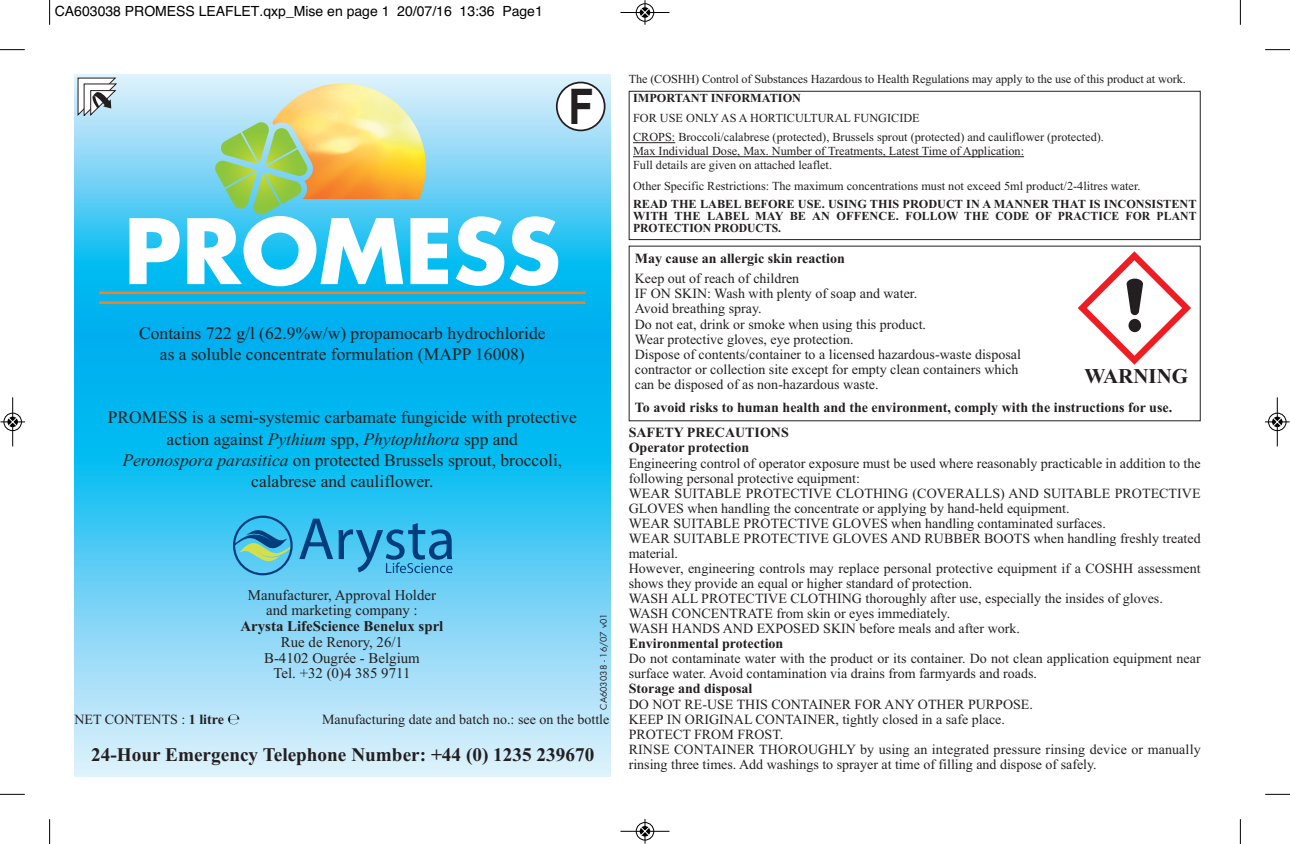
<style>
.page{position:relative;width:1290px;height:844px;background:#fff}
.page>*{position:absolute;margin:0;border:0;box-sizing:border-box;transform-origin:0 0}
.t1{font:700 87.5px "Futura";color:#fff}
.t2{font:700 condensed 49px "Helvetica";color:#231f20}
.t3{font:700 21px "Times New Roman";color:#231f20}
.t4{font:700 19.25px "Times New Roman";color:#231f20}
.t5{font:17.5px/21px "Times New Roman";color:#231f20;text-align:center}
.t6{font:14.88px/15.8px "Times New Roman";color:#231f20;text-align:center}
.t7{font:700 14.88px "Times New Roman";color:#231f20}
.t8{font:14px/15px "Times New Roman";color:#231f20}
.t9{font:700 14px/15px "Times New Roman";color:#231f20}
.t10{font:14px "Helvetica";color:#000}
.t11{font:12.25px/19.2px "Times New Roman";color:#231f20}
.t12{font:700 12.25px/12.2px "Times New Roman";color:#231f20;text-align:justify}
.t13{font:8.75px "Futura";color:#231f20}
.s1{font-style:italic}
.s2{font-weight:700}
</style>
<div class="page">
<div style="left:629px;top:91px;width:571px;height:149px;border:1px solid #231f20"></div>
<hr style="left:633px;top:142px;width:42px;height:1px;background:#231f20">
<hr style="left:633px;top:156px;width:391px;height:1px;background:#231f20">
<svg style="left:74px;top:74px;width:536px;height:259px;background:#4cc9f3"></svg>
<svg style="left:74px;top:333px;width:536px;height:443px;background:#58ccf4"></svg>
<svg style="left:214px;top:122px;width:94px;height:94px;background:#89ce98"></svg>
<img style="left:272px;top:83px;width:154px;height:116px">
<svg style="left:299px;top:518px;width:153px;height:55px;background:#38a6d6"></svg>
<svg style="left:233px;top:515px;width:60px;height:60px;background:#48aeca"></svg>
<svg style="left:556px;top:82px;width:49px;height:49px"></svg>
<hr style="left:99px;top:301px;width:486px;height:3px;background:#f58220">
<hr style="left:99px;top:291px;width:486px;height:3px;background:#f58220">
<svg style="left:1078px;top:251px;width:113px;height:113px"></svg>
<svg style="left:78px;top:78px;width:38px;height:38px"></svg>
<svg style="left:228px;top:714px;width:11px;height:10px"></svg>
<svg style="left:49px;top:0;width:1px;height:25px"></svg>
<svg style="left:0;top:49px;width:25px;height:1px"></svg>
<svg style="left:1240px;top:0;width:1px;height:25px"></svg>
<svg style="left:1265px;top:49px;width:25px;height:1px"></svg>
<svg style="left:49px;top:819px;width:1px;height:24px"></svg>
<svg style="left:0;top:793px;width:25px;height:1px"></svg>
<svg style="left:1240px;top:819px;width:1px;height:24px"></svg>
<svg style="left:1265px;top:793px;width:25px;height:1px"></svg>
<div style="left:636px;top:3px;width:18px;height:19px;border:1px solid #fff;border-radius:50%"></div>
<hr style="left:620px;top:12px;width:49px;height:1px;background:#000">
<div style="left:636px;top:4px;width:18px;height:17px;border:1px solid #000;border-radius:50%"></div>
<svg style="left:640px;top:0;width:9px;height:25px"></svg>
<div style="left:636px;top:821px;width:18px;height:19px;border:1px solid #fff;border-radius:50%"></div>
<hr style="left:620px;top:830px;width:49px;height:1px;background:#000">
<div style="left:636px;top:822px;width:18px;height:18px;border:1px solid #000;border-radius:50%"></div>
<svg style="left:640px;top:819px;width:9px;height:24px"></svg>
<div style="left:3px;top:412px;width:19px;height:19px;border:1px solid #fff;border-radius:50%"></div>
<hr style="left:12px;top:397px;width:1px;height:49px;background:#000">
<div style="left:4px;top:413px;width:18px;height:18px;border:1px solid #000;border-radius:50%"></div>
<svg style="left:0;top:417px;width:25px;height:9px"></svg>
<div style="left:1268px;top:412px;width:18px;height:19px;border:1px solid #fff;border-radius:50%"></div>
<hr style="left:1277px;top:397px;width:1px;height:49px;background:#000">
<div style="left:1268px;top:413px;width:18px;height:18px;border:1px solid #000;border-radius:50%"></div>
<svg style="left:1265px;top:417px;width:24px;height:9px"></svg>
<p class="t10" style="left:55px;top:3px;width:489px">CA603038 PROMESS LEAFLET.qxp_Mise en page 1 20/07/16 13:36 Page1</p>
<h2 class="t2" style="left:568px;top:89px;width:26px">F</h2>
<h1 class="t1" style="left:124px;top:211px;width:438px">PROMESS</h1>
<p class="t5" style="left:139px;top:323px;width:408px">Contains 722 g/l (62.9%w/w) propamocarb hydrochloride as a soluble concentrate formulation (MAPP 16008)</p>
<p class="t5" style="left:108px;top:407px;width:470px">PROMESS is a semi-systemic carbamate fungicide with protective action against <span class="s1">Pythium</span> spp, <span class="s1">Phytophthora</span> spp and<br><span class="s1">Peronospora parasitica</span> on protected Brussels sprout, broccoli, calabrese and cauliflower.</p>
<p class="t6" style="left:248px;top:586px;width:190px">Manufacturer, Approval Holder and marketing company :</p>
<p class="t7" style="left:240px;top:617px;width:204px">Arysta LifeScience Benelux sprl</p>
<p class="t6" style="left:264px;top:633px;width:157px">Rue de Renory, 26/1<br>B-4102 Ougrée - Belgium<br>Tel. +32 (0)4 385 9711</p>
<p class="t13" style="left:600px;top:709px;width:98px;rotate:-90deg">CA603038 - 16/07 v01</p>
<p class="t8" style="left:74px;top:711px;width:151px">NET CONTENTS : <span class="s2">1 litre</span></p>
<p class="t8" style="left:322px;top:711px;width:289px">Manufacturing date and batch no.: see on the bottle</p>
<h3 class="t4" style="left:91px;top:743px;width:505px">24-Hour Emergency Telephone Number: +44 (0) 1235 239670</h3>
<p class="t11" style="left:629px;top:69px;width:559px">The (COSHH) Control of Substances Hazardous to Health Regulations may apply to the use of this product at work.</p>
<p class="t12" style="left:633px;top:92px;width:170px">IMPORTANT INFORMATION</p>
<p class="t11" style="left:633px;top:108px;width:472px">FOR USE ONLY AS A HORTICULTURAL FUNGICIDE<br>CROPS: Broccoli/calabrese (protected), Brussels sprout (protected) and cauliflower (protected).</p>
<p class="t11" style="left:633px;top:144px;width:392px;line-height:14px">Max Individual Dose, Max. Number of Treatments, Latest Time of Application:<br>Full details are given on attached leaflet.</p>
<p class="t11" style="left:633px;top:176px;width:509px">Other Specific Restrictions: The maximum concentrations must not exceed 5ml product/2-4litres water.</p>
<p class="t12" style="left:633px;top:197px;width:565px">READ THE LABEL BEFORE USE. USING THIS PRODUCT IN A MANNER THAT IS INCONSISTENT WITH THE LABEL MAY BE AN OFFENCE. FOLLOW THE CODE OF PRACTICE FOR PLANT PROTECTION PRODUCTS.</p>
<p class="t9" style="left:635px;top:250px;width:212px">May cause an allergic skin reaction</p>
<p class="t8" style="left:635px;top:271px;width:388px">Keep out of reach of children<br>IF ON SKIN: Wash with plenty of soap and water.<br>Avoid breathing spray.<br>Do not eat, drink or smoke when using this product.<br>Wear protective gloves, eye protection.<br>Dispose of contents/container to a licensed hazardous-waste disposal contractor or collection site except for empty clean containers which can be disposed of as non-hazardous waste.</p>
<p class="t9" style="left:635px;top:399px;width:539px">To avoid risks to human health and the environment, comply with the instructions for use.</p>
<h3 class="t3" style="left:1084px;top:364px;width:105px">WARNING</h3>
<p class="t9" style="left:629px;top:425px;width:162px">SAFETY PRECAUTIONS<br>Operator protection</p>
<p class="t8" style="left:629px;top:455px;width:573px">Engineering control of operator exposure must be used where reasonably practicable in addition to the following personal protective equipment:<br>WEAR SUITABLE PROTECTIVE CLOTHING (COVERALLS) AND SUITABLE PROTECTIVE GLOVES when handling the concentrate or applying by hand-held equipment.<br>WEAR SUITABLE PROTECTIVE GLOVES when handling contaminated surfaces.<br>WEAR SUITABLE PROTECTIVE GLOVES AND RUBBER BOOTS when handling freshly treated material.<br>However, engineering controls may replace personal protective equipment if a COSHH assessment shows they provide an equal or higher standard of protection.<br>WASH ALL PROTECTIVE CLOTHING thoroughly after use, especially the insides of gloves.<br>WASH CONCENTRATE from skin or eyes immediately.<br>WASH HANDS AND EXPOSED SKIN before meals and after work.</p>
<p class="t9" style="left:629px;top:635px;width:156px">Environmental protection</p>
<p class="t8" style="left:629px;top:650px;width:573px">Do not contaminate water with the product or its container. Do not clean application equipment near surface water. Avoid contamination via drains from farmyards and roads.</p>
<p class="t9" style="left:629px;top:681px;width:125px">Storage and disposal</p>
<p class="t8" style="left:629px;top:696px;width:573px">DO NOT RE-USE THIS CONTAINER FOR ANY OTHER PURPOSE.<br>KEEP IN ORIGINAL CONTAINER, tightly closed in a safe place.<br>PROTECT FROM FROST.<br>RINSE CONTAINER THOROUGHLY by using an integrated pressure rinsing device or manually rinsing three times. Add washings to sprayer at time of filling and dispose of safely.</p>
</div>
